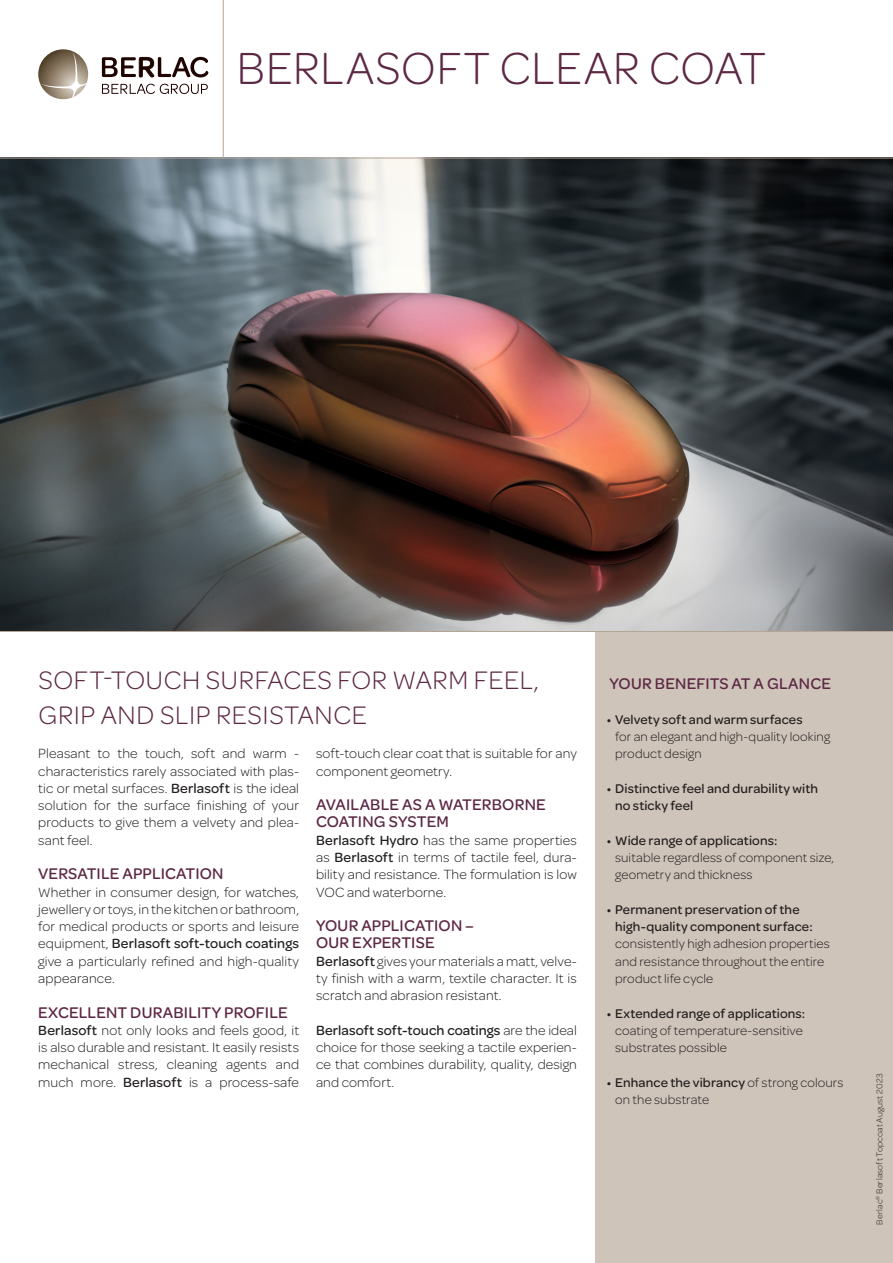
<style>
.page{position:relative;width:893px;height:1263px;background:#fff}
.page>*{position:absolute;margin:0;border:0;box-sizing:border-box;transform-origin:0 0}
.t1{font:300 48px "Omnes";letter-spacing:.02em;color:#5c2844}
.t2{font:300 27px/34.7px "Omnes";letter-spacing:.025em;color:#5c2844}
.t3{font:500 16.5px/17.2px "Omnes";letter-spacing:.01em;color:#5c2844}
.t4{font:300 14.25px/17.2px "Omnes";letter-spacing:.01em;color:#231f20;text-align:justify}
.t5{font:300 13.5px/17.2px "Omnes";letter-spacing:.01em;color:#231f20}
.t6{font:500 13.5px/17.2px "Omnes";letter-spacing:.01em;color:#231f20}
.t7{font:300 9px "Omnes";letter-spacing:.02em;color:#231f20}
.s1{font-weight:500}
</style>
<div class="page">
<div style="left:595px;top:474px;width:298px;height:789px;background:#cfc4ba"></div>
<img style="left:0;top:159px;width:893px;height:472px">
<svg style="left:102px;top:84px;width:106px;height:10px"></svg>
<svg style="left:102px;top:57px;width:106px;height:20px"></svg>
<svg style="left:38px;top:49px;width:50px;height:50px"></svg>
<svg style="left:41px;top:52px;width:46px;height:46px"></svg>
<hr style="left:223px;top:0;width:1px;height:158px;background:#b5a597">
<hr style="left:0;top:158px;width:893px;height:1px;background:#b5a597">
<hr style="left:0;top:631px;width:893px;height:1px;background:#b5a597">
<p class="t1" style="left:237px;top:36px;width:531px">BERLASOFT CLEAR COAT</p>
<p class="t2" style="left:39px;top:661px;width:502px">SOFT-TOUCH SURFACES FOR WARM FEEL,<br>GRIP AND SLIP RESISTANCE</p>
<p class="t4" style="left:38px;top:744px;width:262px">Pleasant to the touch, soft and warm - characteristics rarely associated with plas&shy;tic or metal surfaces. <span class="s1">Berlasoft</span> is the ideal solution for the surface finishing of your products to give them a velvety and plea&shy;sant feel.</p>
<p class="t3" style="left:38px;top:864px;width:187px">VERSATILE APPLICATION</p>
<p class="t4" style="left:38px;top:882px;width:262px">Whether in consumer design, for watches, jewellery or toys, in the kitchen or bathroom, for medical products or sports and leisure equipment, <span class="s1">Berlasoft soft-touch coatings </span>give a particularly refined and high-quality appearance.</p>
<p class="t3" style="left:38px;top:1002px;width:251px">EXCELLENT DURABILITY PROFILE</p>
<p class="t4" style="left:38px;top:1021px;width:262px"><span class="s1">Berlasoft</span> not only looks and feels good, it is also durable and resistant. It easily resists mechanical stress, cleaning agents and much more. <span class="s1">Berlasoft</span> is a process-safe</p>
<p class="t4" style="left:316px;top:744px;width:262px">soft-touch clear coat that is suitable for any component geometry.</p>
<p class="t3" style="left:316px;top:795px;width:231px">AVAILABLE AS A WATERBORNE<br>COATING SYSTEM</p>
<p class="t4" style="left:316px;top:830px;width:262px"><span class="s1">Berlasoft Hydro</span> has the same properties as <span class="s1">Berlasoft</span> in terms of tactile feel, dura&shy;bility and resistance. The formulation is low VOC and waterborne.</p>
<p class="t3" style="left:316px;top:916px;width:160px">YOUR APPLICATION –<br>OUR EXPERTISE</p>
<p class="t4" style="left:316px;top:951px;width:262px"><span class="s1">Berlasoft</span> gives your materials a matt, velve&shy;ty finish with a warm, textile character. It is scratch and abrasion resistant.</p>
<p class="t4" style="left:316px;top:1021px;width:262px"><span class="s1">Berlasoft soft-touch coatings</span> are the ideal choice for those seeking a tactile experien&shy;ce that combines durability, quality, design and comfort.</p>
<p class="t3" style="left:610px;top:674px;width:223px">YOUR BENEFITS AT A GLANCE</p>
<p class="t5" style="left:615px;top:710px;width:216px;text-indent:-9px"><span class="s1">• Velvety soft and warm surfaces<br></span>for an elegant and high-quality looking product design</p>
<p class="t6" style="left:615px;top:779px;width:204px;text-indent:-9px">• Distinctive feel and durability with no sticky feel</p>
<p class="t5" style="left:615px;top:831px;width:220px;text-indent:-9px"><span class="s1">• Wide range of applications:<br></span>suitable regardless of component size, geometry and thickness</p>
<p class="t5" style="left:615px;top:900px;width:216px;text-indent:-9px"><span class="s1">• Permanent preservation of the high-quality component surface: </span>consistently high adhesion properties and resistance throughout the entire product life cycle</p>
<p class="t5" style="left:615px;top:1004px;width:192px;text-indent:-9px"><span class="s1">• Extended range of applications: </span>coating of temperature-sensitive substrates possible</p>
<p class="t5" style="left:615px;top:1073px;width:230px;text-indent:-9px"><span class="s1">• Enhance the vibrancy</span> of strong colours on the substrate</p>
<p class="t7" style="left:873px;top:1225px;width:153px;rotate:-90deg">Berlac<sup>®</sup> Berlasoft Topcoat August 2023</p>
</div>
